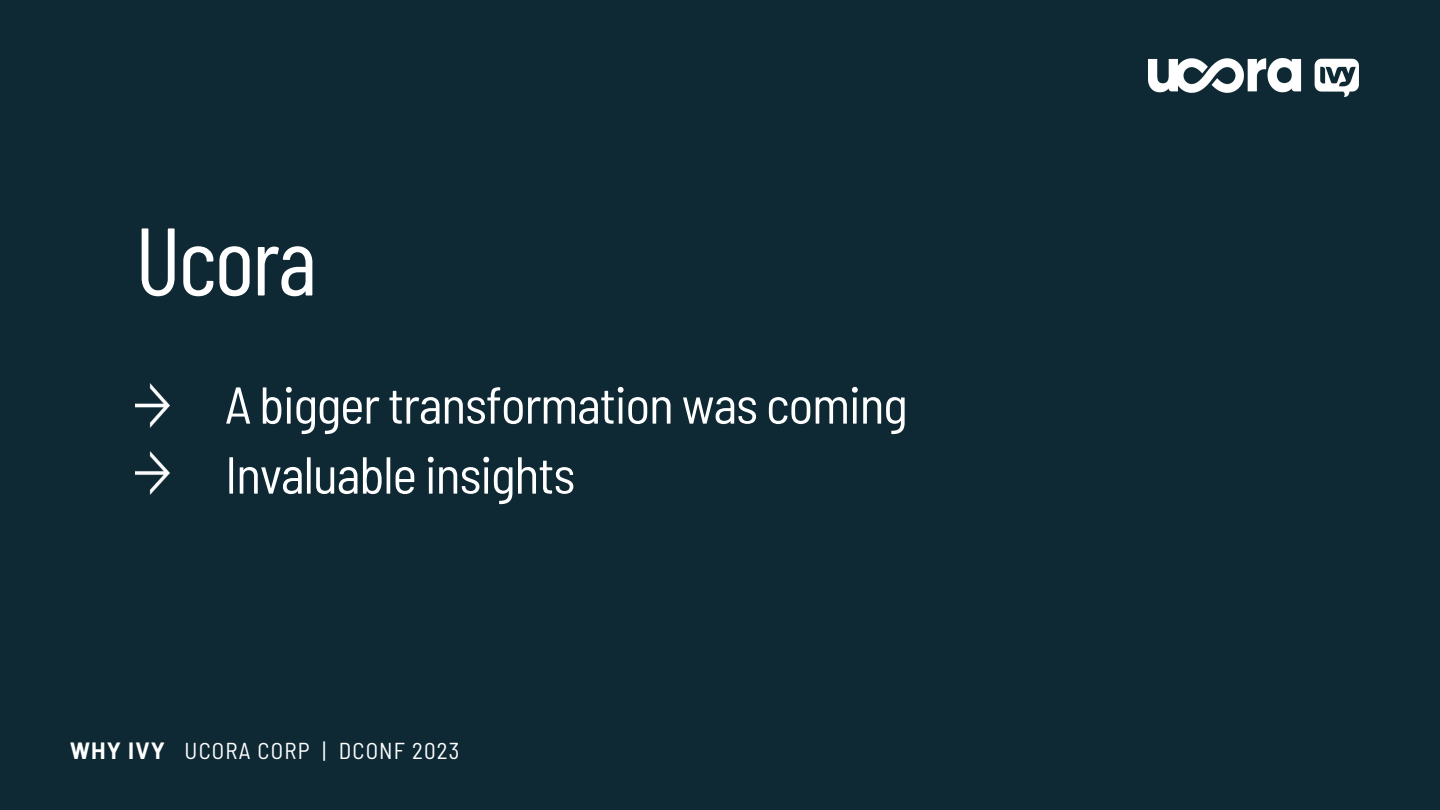
<style>
.page{position:relative;width:1440px;height:810px;background:#0e2934}
.page>*{position:absolute;margin:0;border:0;box-sizing:border-box;transform-origin:0 0}
.t1{font:95.8px "Barlow Condensed";letter-spacing:-.025em;color:#fff}
.t2{font:semi-condensed 52px "Barlow";letter-spacing:-.025em;color:#fff}
.t3{font:semi-condensed 51.8px "Barlow";letter-spacing:-.025em;color:#fff}
.t4{font:semi-condensed 23px "Barlow";letter-spacing:.05em;color:#fff}
.t5{font:700 23px "Barlow";letter-spacing:.05em;color:#fff}
</style>
<div class="page">
<img style="left:135px;top:384px;width:35px;height:43px">
<img style="left:135px;top:451px;width:35px;height:44px">
<img style="left:1149px;top:59px;width:210px;height:37px">
<p class="t1" style="left:135px;top:200px;width:183px">Ucora</p>
<p class="t3" style="left:225px;top:372px;width:684px">A bigger transformation was coming</p>
<p class="t2" style="left:225px;top:442px;width:352px">Invaluable insights</p>
<p class="t5" style="left:70px;top:736px;width:96px">WHY IVY</p>
<p class="t4" style="left:185px;top:736px;width:276px">UCORA CORP | DCONF 2023</p>
</div>
